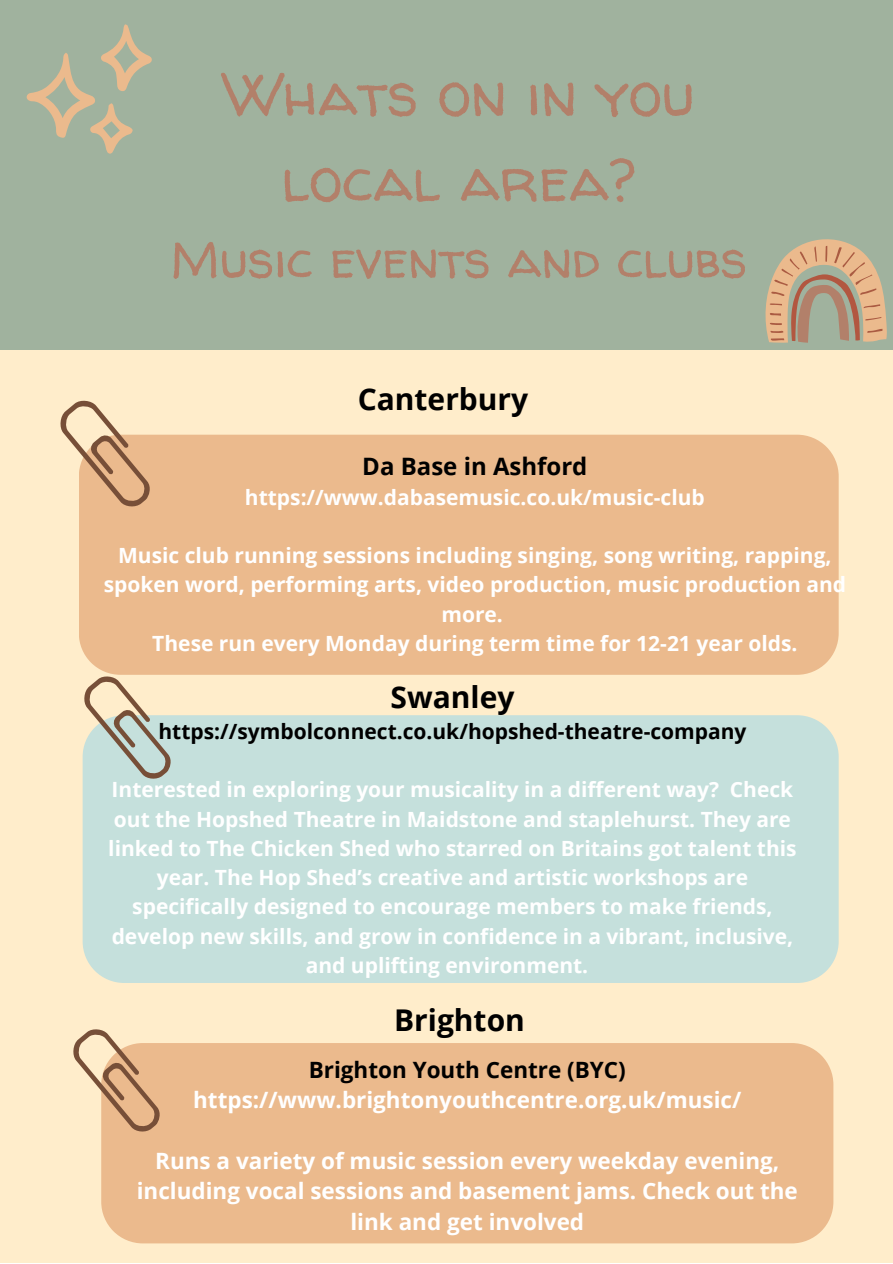
<style>
.page{position:relative;width:893px;height:1264px;background:#fff}
.page>*{position:absolute;margin:0;border:0;box-sizing:border-box;transform-origin:0 0}
.t1{font:61.5px/85.5px "Walter Turncoat";color:#b2806a;text-align:center}
.t2{font:52.5px "Walter Turncoat";color:#b2806a}
.t3{font:700 30px "Open Sans";color:#000}
.t4{font:700 24px "Open Sans";color:#000}
.t5{font:700 22.5px/30.3px "Open Sans";color:#fff;text-align:center}
.t6{font:700 22.5px "Open Sans";color:#000}
.t7{font:700 21px/29.2px "Open Sans";color:#fff;text-align:center}
.t8{font:700 21px "Open Sans";color:#000}
</style>
<div class="page">
<div style="left:0;top:0;width:892px;height:1262px;background:#ffedcb"></div>
<div style="left:0;top:0;width:892px;height:349px;background:#a0b29e"></div>
<svg style="left:26px;top:24px;width:126px;height:130px"></svg>
<svg style="left:765px;top:239px;width:121px;height:104px"></svg>
<div style="left:79px;top:434px;width:759px;height:240px;background:#ebba8d"></div>
<svg style="left:60px;top:400px;width:92px;height:108px"></svg>
<div style="left:83px;top:715px;width:755px;height:268px;background:#c5e0dc"></div>
<svg style="left:83px;top:674px;width:90px;height:106px"></svg>
<div style="left:101px;top:1043px;width:732px;height:200px;background:#ebba8d"></div>
<svg style="left:73px;top:1029px;width:89px;height:103px"></svg>
<p class="t1" style="left:223px;top:51px;width:472px">Whats on in you local area?</p>
<p class="t2" style="left:170px;top:223px;width:578px">Music events and clubs</p>
<p class="t3" style="left:357px;top:378px;width:172px">Canterbury</p>
<p class="t4" style="left:362px;top:449px;width:227px">Da Base in Ashford</p>
<p class="t7" style="left:245px;top:482px;width:461px">https://www.dabasemusic.co.uk/music-club</p>
<p class="t7" style="left:104px;top:540px;width:743px">Music club running sessions including singing, song writing, rapping, spoken word, performing arts, video production, music production and more.</p>
<p class="t7" style="left:152px;top:628px;width:646px">These run every Monday during term time for 12-21 year olds.</p>
<p class="t3" style="left:390px;top:676px;width:125px">Swanley</p>
<p class="t8" style="left:158px;top:716px;width:589px">https://symbolconnect.co.uk/hopshed-theatre-company</p>
<p class="t7" style="left:108px;top:774px;width:689px">Interested in exploring your musicality in a different way? Check out the Hopshed Theatre in Maidstone and staplehurst. They are linked to The Chicken Shed who starred on Britains got talent this year. The Hop Shed’s creative and artistic workshops are specifically designed to encourage members to make friends, develop new skills, and grow in confidence in a vibrant, inclusive, and uplifting environment.</p>
<p class="t3" style="left:394px;top:999px;width:132px">Brighton</p>
<p class="t6" style="left:309px;top:1053px;width:318px">Brighton Youth Centre (BYC)</p>
<p class="t5" style="left:193px;top:1084px;width:549px">https://www.brightonyouthcentre.org.uk/music/</p>
<p class="t5" style="left:137px;top:1145px;width:662px">Runs a variety of music session every weekday evening, including vocal sessions and basement jams. Check out the link and get involved</p>
</div>
